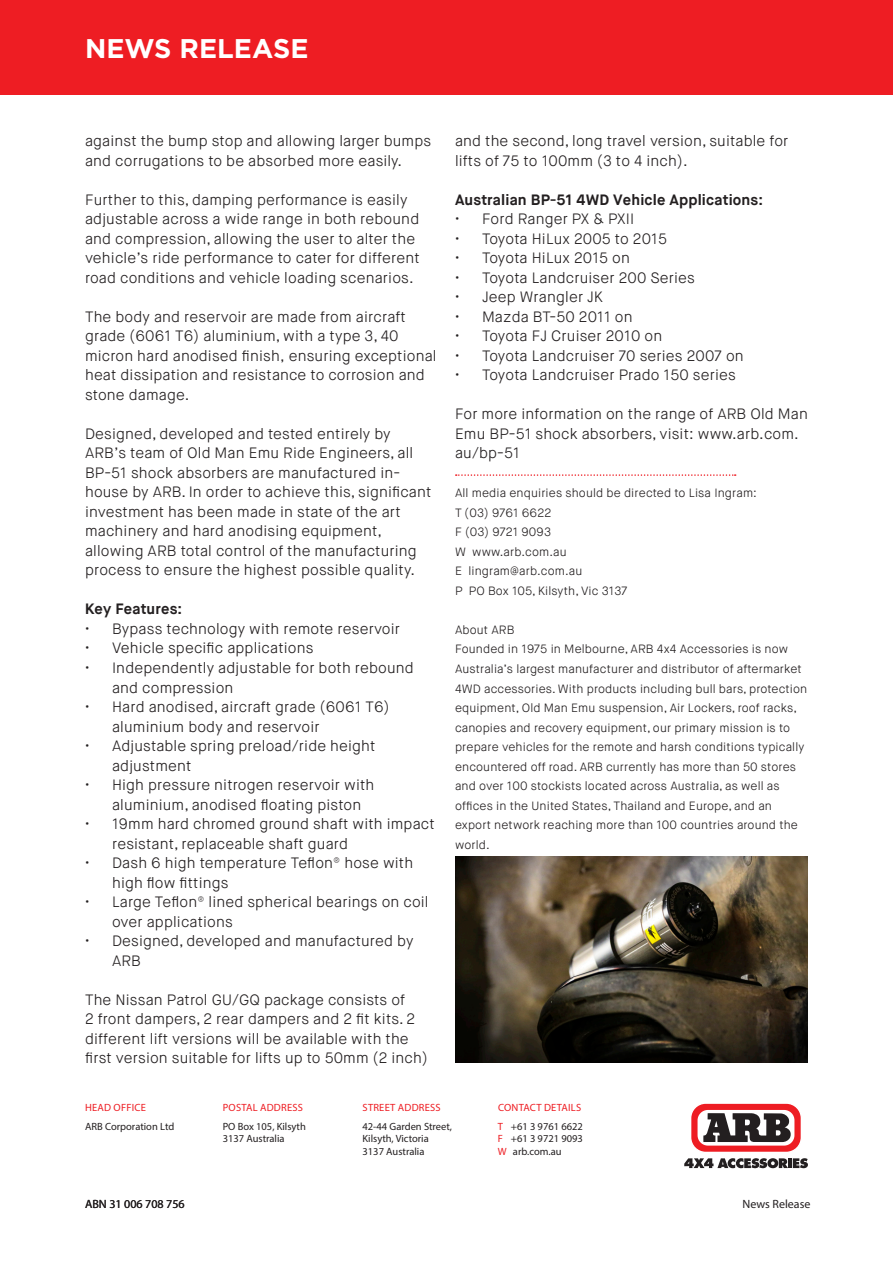
<style>
.page{position:relative;width:893px;height:1263px;background:#fff}
.page>*{position:absolute;margin:0;border:0;box-sizing:border-box;transform-origin:0 0}
.t1{font:700 27px "Gotham";color:#fff}
.t2{font:300 15px/19.5px "Maison Neue";letter-spacing:.01em;color:#231f20}
.t3{font:700 15px "Maison Neue";letter-spacing:.01em;color:#231f20}
.t4{font:300 12px/19.5px "Maison Neue";letter-spacing:.01em;color:#231f20}
.t5{font:12px "Myriad Pro";color:#231f20}
.t6{font:10.5px/12.6px "Myriad Pro";color:#231f20}
.t7{font:10.5px "Myriad Pro";letter-spacing:.02em;color:#ee1d23}
.t8{font:10.5px/18.6px "Myriad Pro";color:#ee1d23}
.s1{color:#231f20}
.s2{color:#ee1d23}
</style>
<div class="page">
<div style="left:0;top:0;width:893px;height:94px;background:#ee1d23"></div>
<div style="left:691px;top:1103px;width:110px;height:49px;background:#ee1d23;border-radius:15px"></div>
<div style="left:690px;top:1102px;width:112px;height:51px;border:1px solid #fff;border-radius:15px"></div>
<div style="left:697px;top:1110px;width:97px;height:35px;background:#fff;border-radius:10px"></div>
<svg style="left:703px;top:1113px;width:88px;height:29px"></svg>
<svg style="left:684px;top:1158px;width:124px;height:10px"></svg>
<svg style="left:456px;top:474px;width:280px;height:2px"></svg>
<img style="left:455px;top:856px;width:353px;height:207px">
<p class="t1" style="left:85px;top:30px;width:225px">NEWS RELEASE</p>
<p class="t2" style="left:85px;top:132px;width:348px">against the bump stop and allowing larger bumps and corrugations to be absorbed more easily.</p>
<p class="t2" style="left:85px;top:190px;width:336px">Further to this, damping performance is easily adjustable across a wide range in both rebound and compression, allowing the user to alter the vehicle’s ride performance to cater for different road conditions and vehicle loading scenarios.</p>
<p class="t2" style="left:85px;top:307px;width:353px">The body and reservoir are made from aircraft grade (6061 T6) aluminium, with a type 3, 40 micron hard anodised finish, ensuring exceptional heat dissipation and resistance to corrosion and stone damage.</p>
<p class="t2" style="left:85px;top:424px;width:348px">Designed, developed and tested entirely by ARB’s team of Old Man Emu Ride Engineers, all BP-51 shock absorbers are manufactured in&shy;house by ARB. In order to achieve this, significant investment has been made in state of the art machinery and hard anodising equipment, allowing ARB total control of the manufacturing process to ensure the highest possible quality.</p>
<p class="t3" style="left:85px;top:600px;width:99px">Key Features:</p>
<p class="t2" style="left:85px;top:619px;width:317px">• Bypass technology with remote reservoir</p>
<p class="t2" style="left:85px;top:639px;width:230px">• Vehicle specific applications</p>
<p class="t2" style="left:112px;top:658px;width:303px;text-indent:-27px">• Independently adjustable for both rebound and compression</p>
<p class="t2" style="left:112px;top:697px;width:279px;text-indent:-27px">• Hard anodised, aircraft grade (6061 T6) aluminium body and reservoir</p>
<p class="t2" style="left:112px;top:736px;width:265px;text-indent:-27px">• Adjustable spring preload/ride height adjustment</p>
<p class="t2" style="left:112px;top:775px;width:264px;text-indent:-27px">• High pressure nitrogen reservoir with aluminium, anodised floating piston</p>
<p class="t2" style="left:112px;top:814px;width:324px;text-indent:-27px">• 19mm hard chromed ground shaft with impact resistant, replaceable shaft guard</p>
<p class="t2" style="left:112px;top:853px;width:303px;text-indent:-27px">• Dash 6 high temperature Teflon® hose with high flow fittings</p>
<p class="t2" style="left:112px;top:892px;width:318px;text-indent:-27px">• Large Teflon® lined spherical bearings on coil over applications</p>
<p class="t2" style="left:112px;top:931px;width:303px;text-indent:-27px">• Designed, developed and manufactured by<br>ARB</p>
<p class="t2" style="left:85px;top:990px;width:344px">The Nissan Patrol GU/GQ package consists of<br>2 front dampers, 2 rear dampers and 2 fit kits. 2 different lift versions will be available with the first version suitable for lifts up to 50mm (2 inch)</p>
<p class="t2" style="left:455px;top:132px;width:335px">and the second, long travel version, suitable for lifts of 75 to 100mm (3 to 4 inch).</p>
<p class="t3" style="left:455px;top:190px;width:310px">Australian BP-51 4WD Vehicle Applications:</p>
<p class="t2" style="left:455px;top:210px;width:181px">• Ford Ranger PX &amp; PXII</p>
<p class="t2" style="left:455px;top:229px;width:213px">• Toyota HiLux 2005 to 2015</p>
<p class="t2" style="left:455px;top:249px;width:176px">• Toyota HiLux 2015 on</p>
<p class="t2" style="left:455px;top:268px;width:241px">• Toyota Landcruiser 200 Series</p>
<p class="t2" style="left:455px;top:288px;width:149px">• Jeep Wrangler JK</p>
<p class="t2" style="left:455px;top:307px;width:179px">• Mazda BT-50 2011 on</p>
<p class="t2" style="left:455px;top:327px;width:209px">• Toyota FJ Cruiser 2010 on</p>
<p class="t2" style="left:455px;top:346px;width:290px">• Toyota Landcruiser 70 series 2007 on</p>
<p class="t2" style="left:455px;top:366px;width:282px">• Toyota Landcruiser Prado 150 series</p>
<p class="t2" style="left:455px;top:405px;width:354px">For more information on the range of ARB Old Man<br>Emu BP-51 shock absorbers, visit: www.arb.com. au/bp-51</p>
<p class="t4" style="left:455px;top:484px;width:303px">All media enquiries should be directed to Lisa Ingram:</p>
<p class="t4" style="left:455px;top:503px;width:98px">T (03) 9761 6622</p>
<p class="t4" style="left:455px;top:523px;width:98px">F (03) 9721 9093</p>
<p class="t4" style="left:455px;top:542px;width:113px">W www.arb.com.au</p>
<p class="t4" style="left:455px;top:562px;width:129px">E lingram@arb.com.au</p>
<p class="t4" style="left:455px;top:581px;width:174px">P PO Box 105, Kilsyth, Vic 3137</p>
<p class="t4" style="left:455px;top:620px;width:61px">About ARB</p>
<p class="t4" style="left:455px;top:640px;width:354px">Founded in 1975 in Melbourne, ARB 4x4 Accessories is now Australia’s largest manufacturer and distributor of aftermarket 4WD accessories. With products including bull bars, protection equipment, Old Man Emu suspension, Air Lockers, roof racks, canopies and recovery equipment, our primary mission is to prepare vehicles for the remote and harsh conditions typically encountered off road. ARB currently has more than 50 stores and over 100 stockists located across Australia, as well as offices in the United States, Thailand and Europe, and an export network reaching more than 100 countries around the world.</p>
<p class="t7" style="left:85px;top:1101px;width:62px">HEAD OFFICE</p>
<p class="t6" style="left:85px;top:1120px;width:91px">ARB Corporation Ltd</p>
<p class="t5" style="left:85px;top:1196px;width:101px">ABN 31 006 708 756</p>
<p class="t7" style="left:223px;top:1101px;width:82px">POSTAL ADDRESS</p>
<p class="t6" style="left:223px;top:1120px;width:85px">PO Box 105, Kilsyth<br>3137 Australia</p>
<p class="t7" style="left:363px;top:1101px;width:80px">STREET ADDRESS</p>
<p class="t6" style="left:362px;top:1120px;width:91px">42-44 Garden Street,</p>
<p class="t6" style="left:362px;top:1132px;width:68px">Kilsyth, Victoria</p>
<p class="t6" style="left:362px;top:1145px;width:63px">3137 Australia</p>
<p class="t8" style="left:498px;top:1098px;width:86px">CONTACT DETAILS<br>T <span class="s1">+61 3 9761 6622</span></p>
<p class="t6" style="left:498px;top:1132px;width:86px"><span class="s2">F</span> +61 3 9721 9093</p>
<p class="t6" style="left:498px;top:1145px;width:65px"><span class="s2">W</span> arb.com.au</p>
<p class="t5" style="left:743px;top:1196px;width:69px">News Release</p>
</div>
